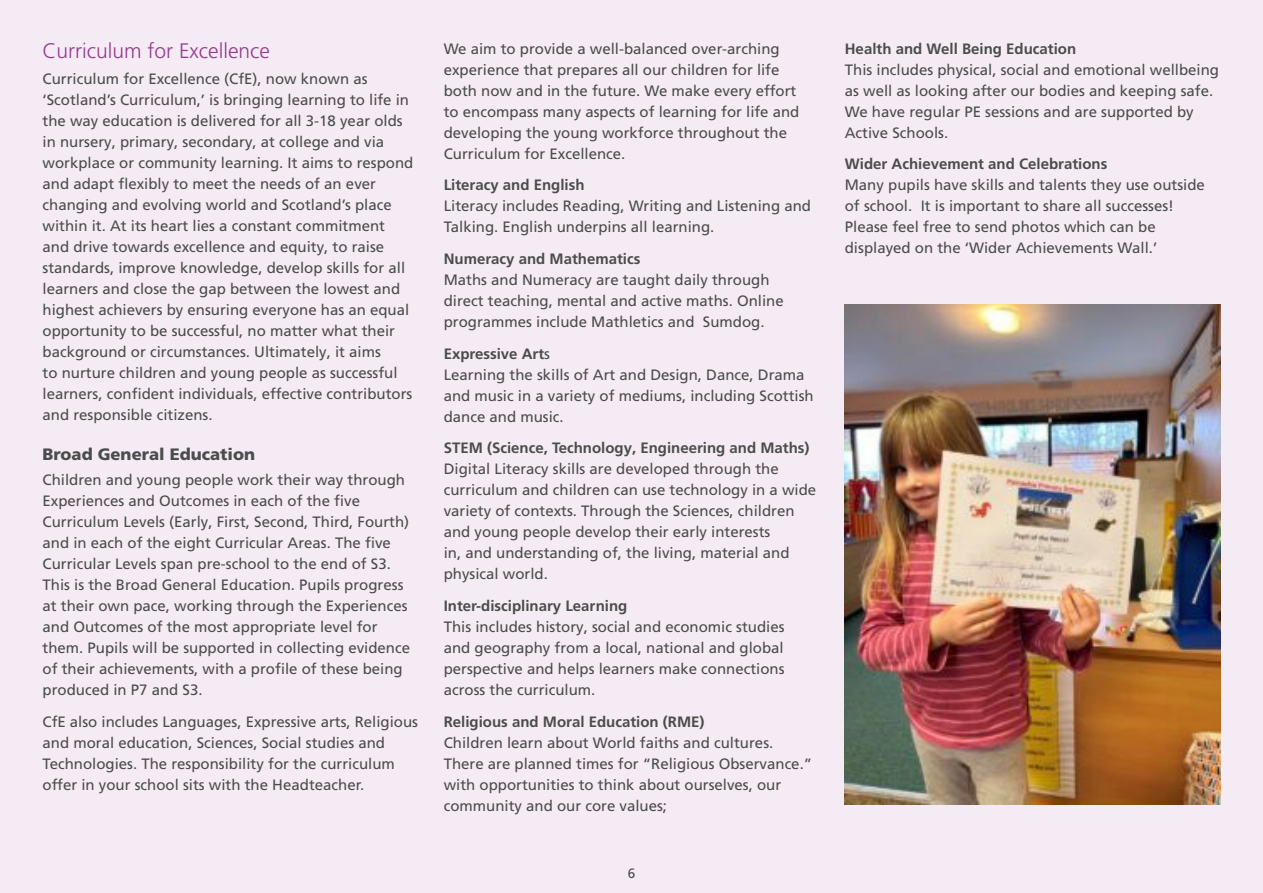
<style>
.page{position:relative;width:1263px;height:893px;background:#f5ebf4}
.page>*{position:absolute;margin:0;border:0;box-sizing:border-box;transform-origin:0 0}
.t1{font:300 21px "Frutiger LT Pro";color:#963a8e}
.Sub_heading_1{font:900 16.5px "Frutiger LT Pro";color:#4b4c4d}
.Body{font:15px/21px "Frutiger LT Pro";color:#4b4c4d}
.Body-2{font:700 15px "Frutiger LT Pro";color:#4b4c4d}
.t2{font:13.5px "Frutiger LT Pro";color:#4b4c4d}
.s1{font-weight:400}
</style>
<div class="page">
<img style="left:845px;top:304px;width:375px;height:500px">
<h2 class="t1" style="left:43px;top:39px;width:229px">Curriculum for Excellence</h2>
<p class="Body" style="left:43px;top:68px;width:372px">Curriculum for Excellence (CfE), now known as ‘Scotland’s Curriculum,’ is bringing learning to life in the way education is delivered for all 3-18 year olds in nursery, primary, secondary, at college and via workplace or community learning. It aims to respond and adapt flexibly to meet the needs of an ever changing and evolving world and Scotland’s place within it. At its heart lies a constant commitment and drive towards excellence and equity, to raise standards, improve knowledge, develop skills for all learners and close the gap between the lowest and highest achievers by ensuring everyone has an equal opportunity to be successful, no matter what their background or circumstances. Ultimately, it aims<br>to nurture children and young people as successful learners, confident individuals, effective contributors and responsible citizens.</p>
<h3 class="Sub_heading_1" style="left:43px;top:444px;width:214px">Broad General Education</h3>
<p class="Body" style="left:43px;top:469px;width:369px">Children and young people work their way through Experiences and Outcomes in each of the five Curriculum Levels (Early, First, Second, Third, Fourth) and in each of the eight Curricular Areas. The five Curricular Levels span pre-school to the end of S3.<br>This is the Broad General Education. Pupils progress at their own pace, working through the Experiences and Outcomes of the most appropriate level for them. Pupils will be supported in collecting evidence of their achievements, with a profile of these being produced in P7 and S3.</p>
<p class="Body" style="left:43px;top:711px;width:377px">CfE also includes Languages, Expressive arts, Religious and moral education, Sciences, Social studies and Technologies. The responsibility for the curriculum offer in your school sits with the Headteacher.</p>
<p class="Body" style="left:444px;top:38px;width:357px">We aim to provide a well-balanced over-arching experience that prepares all our children for life both now and in the future. We make every effort to encompass many aspects of learning for life and developing the young workforce throughout the Curriculum for Excellence.</p>
<p class="Body-2" style="left:444px;top:176px;width:142px">Literacy and English</p>
<p class="Body" style="left:444px;top:196px;width:369px">Literacy includes Reading, Writing and Listening and<br>Talking. English underpins all learning.</p>
<p class="Body-2" style="left:444px;top:250px;width:198px">Numeracy and Mathematics</p>
<p class="Body" style="left:444px;top:269px;width:342px">Maths and Numeracy are taught daily through direct teaching, mental and active maths. Online programmes include Mathletics and Sumdog.</p>
<p class="Body-2" style="left:444px;top:345px;width:108px">Expressive Art<span class="s1">s</span></p>
<p class="Body" style="left:444px;top:364px;width:372px">Learning the skills of Art and Design, Dance, Drama and music in a variety of mediums, including Scottish dance and music.</p>
<p class="Body-2" style="left:444px;top:439px;width:367px">STEM (Science, Technology, Engineering and Maths)</p>
<p class="Body" style="left:444px;top:459px;width:374px">Digital Literacy skills are developed through the curriculum and children can use technology in a wide variety of contexts. Through the Sciences, children and young people develop their early interests<br>in, and understanding of, the living, material and physical world.</p>
<p class="Body-2" style="left:444px;top:597px;width:185px">Inter-disciplinary Learning</p>
<p class="Body" style="left:444px;top:616px;width:342px;text-align:justify">This includes history, social and economic studies and geography from a local, national and global perspective and helps learners make connections across the curriculum.</p>
<p class="Body-2" style="left:444px;top:712px;width:262px">Religious and Moral Education (RME)</p>
<p class="Body" style="left:444px;top:732px;width:370px">Children learn about World faiths and cultures.<br>There are planned times for “Religious Observance.” with opportunities to think about ourselves, our community and our core values;</p>
<p class="t2" style="left:628px;top:865px;width:9px">6</p>
<p class="Body-2" style="left:845px;top:40px;width:233px">Health and Well Being Education</p>
<p class="Body" style="left:845px;top:59px;width:376px">This includes physical, social and emotional wellbeing as well as looking after our bodies and keeping safe.<br>We have regular PE sessions and are supported by Active Schools.</p>
<p class="Body-2" style="left:845px;top:155px;width:264px">Wider Achievement and Celebrations</p>
<p class="Body" style="left:845px;top:175px;width:362px">Many pupils have skills and talents they use outside of school. It is important to share all successes!<br>Please feel free to send photos which can be displayed on the ‘Wider Achievements Wall.’</p>
</div>
